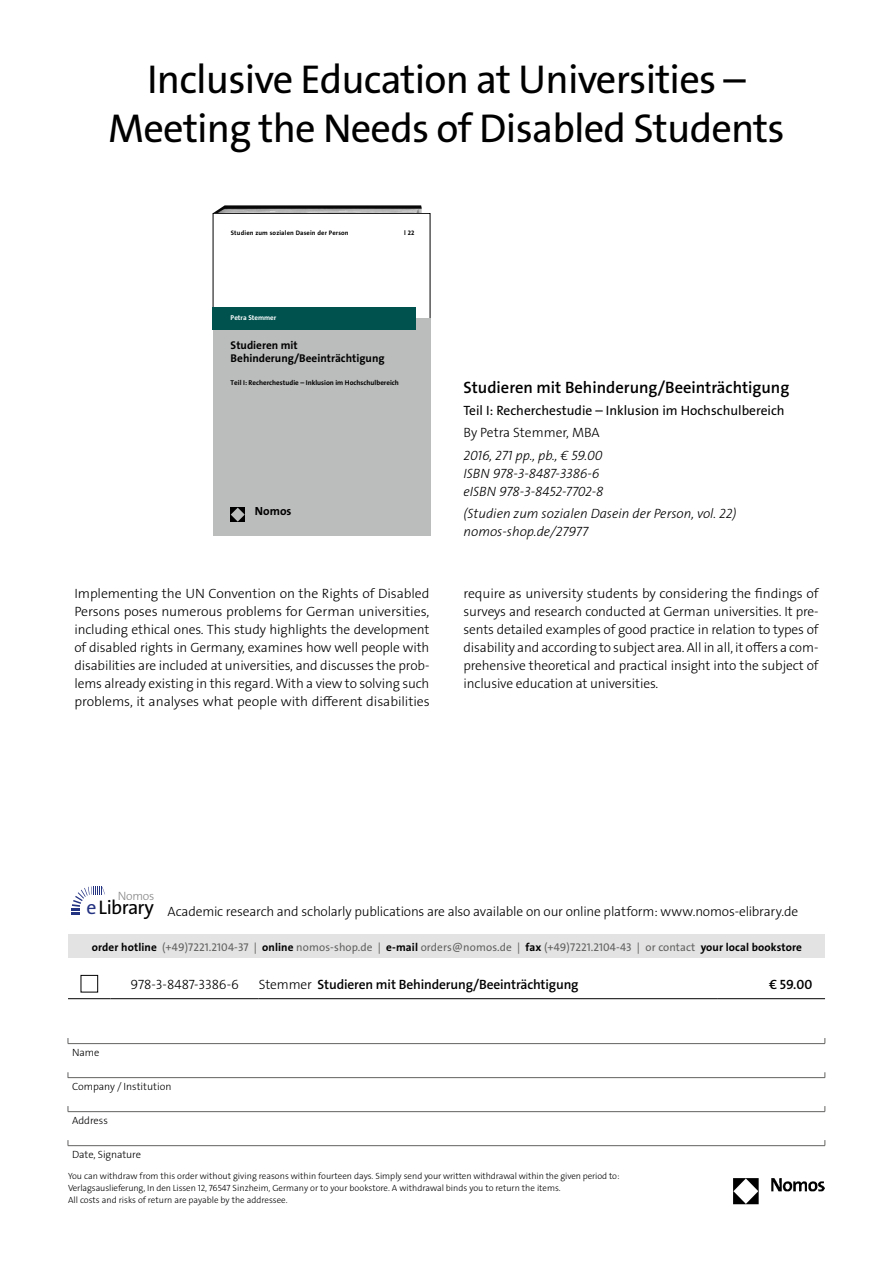
<style>
.page{position:relative;width:893px;height:1263px;background:#fff}
.page>*{position:absolute;margin:0;border:0;box-sizing:border-box;transform-origin:0 0}
.t1{font:40.5px/48.6px "The Sans Os F";letter-spacing:-.02em;color:#000;text-align:center}
.t2{font:19.8px "The Sans Os F";letter-spacing:-.03em;color:#000}
.t3{font:600 16.5px "The Sans Os F";color:#000}
.t4{font:300 13.5px/18px "The Sans Os F";letter-spacing:-.01em;color:#000;text-align:justify}
.t5{font:italic 300 13.5px/18px "The Sans Os F";color:#000}
.t6{font:600 13.5px "The Sans Os F";letter-spacing:-.01em;color:#000}
.t7{font:13.5px "The Sans Os F";color:#000}
.t8{font:300 12.15px "The Sans Os F";letter-spacing:-.02em;color:#868786}
.t9{font:700 11.85px "The Sans Os F";color:#000}
.t10{font:11.25px "The Sans Os F";letter-spacing:.01em;color:#626261}
.t11{font:700 11.25px/12.6px "The Sans Os F";color:#000}
.t12{font:300 10.5px "The Sans Os F";letter-spacing:-.01em;color:#000}
.t13{font:300 9px/12px "The Sans Os F";color:#000}
.t14{font:700 7.05px "The Sans Os F";color:#000}
.t15{font:700 7.05px "The Sans Os F";color:#fff}
.t16{font:700 6.45px "The Sans Os F";letter-spacing:.02em;color:#000}
.s1{color:#243282}
.s2{font-weight:700;color:#000}
.s3{font-weight:300}
</style>
<div class="page">
<hr style="left:68px;top:1043px;width:757px;height:1px;background:#626261">
<hr style="left:68px;top:1077px;width:757px;height:1px;background:#626261">
<hr style="left:68px;top:1111px;width:757px;height:1px;background:#626261">
<hr style="left:68px;top:1145px;width:757px;height:1px;background:#626261">
<img style="left:733px;top:1178px;width:92px;height:26px">
<img style="left:213px;top:205px;width:209px;height:8px">
<div style="left:213px;top:213px;width:217px;height:107px;border:1px solid #000"></div>
<div style="left:213px;top:318px;width:217px;height:218px;background:#bbbcbc"></div>
<div style="left:231px;top:507px;width:14px;height:15px;background:#000"></div>
<svg style="left:231px;top:508px;width:14px;height:14px"></svg>
<div style="left:213px;top:307px;width:203px;height:23px;background:#00524f"></div>
<hr style="left:68px;top:998px;width:43px;height:1px;background:#000">
<hr style="left:111px;top:998px;width:148px;height:1px;background:#000">
<hr style="left:259px;top:998px;width:459px;height:1px;background:#000">
<hr style="left:718px;top:998px;width:107px;height:1px;background:#000">
<div style="left:81px;top:975px;width:17px;height:17px;border:1px solid #000"></div>
<div style="left:68px;top:934px;width:757px;height:24px;background:#e3e3e3"></div>
<svg style="left:72px;top:886px;width:33px;height:28px"></svg>
<h1 class="t1" style="left:108px;top:55px;width:678px">Inclusive Education at Universities –<br>Meeting the Needs of Disabled Students</h1>
<p class="t16" style="left:231px;top:229px;width:119px">Studien zum sozialen Dasein der Person</p>
<p class="t16" style="left:404px;top:229px;width:12px">l 22</p>
<p class="t15" style="left:231px;top:313px;width:47px">Petra Stemmer</p>
<p class="t11" style="left:231px;top:339px;width:155px">Studieren mit<br>Behinderung/Beeinträchtigung</p>
<p class="t14" style="left:231px;top:378px;width:170px">Teil I: Recherchestudie – Inklusion im Hochschulbereich</p>
<p class="t9" style="left:255px;top:504px;width:38px">Nomos</p>
<p class="t3" style="left:463px;top:377px;width:327px">Studieren mit Behinderung/Beeinträchtigung</p>
<p class="t7" style="left:463px;top:402px;width:323px">Teil I: Recherchestudie – Inklusion im Hochschulbereich</p>
<p class="t4" style="left:463px;top:424px;width:138px">By Petra Stemmer, MBA</p>
<p class="t5" style="left:463px;top:446px;width:141px">2016, 271 pp., pb., € 59.00<br>ISBN 978-3-8487-3386-6 eISBN 978-3-8452-7702-8</p>
<p class="t5" style="left:463px;top:505px;width:275px">(Studien zum sozialen Dasein der Person, vol. 22) nomos-shop.de/27977</p>
<p class="t4" style="left:74px;top:584px;width:357px">Implementing the UN Convention on the Rights of Disabled Persons poses numerous problems for German universities, including ethical ones. This study highlights the development of disabled rights in Germany, examines how well people with disabilities are included at universities, and discusses the prob&shy;lems already existing in this regard. With a view to solving such problems, it analyses what people with different disabilities</p>
<p class="t4" style="left:463px;top:584px;width:357px">require as university students by considering the findings of surveys and research conducted at German universities. It pre&shy;sents detailed examples of good practice in relation to types of disability and according to subject area. All in all, it offers a com&shy;prehensive theoretical and practical insight into the subject of inclusive education at universities.</p>
<p class="t8" style="left:118px;top:888px;width:38px">Nomos</p>
<h2 class="t2" style="left:87px;top:895px;width:69px"><span class="s1">e</span>Library</h2>
<p class="t4" style="left:168px;top:903px;width:632px">Academic research and scholarly publications are also available on our online platform: www.nomos-elibrary.de</p>
<p class="t10" style="left:92px;top:940px;width:712px"><span class="s2">order hotline</span> (+49)7221.2104-37 | <span class="s2">online</span> nomos-shop.de | <span class="s2">e-mail</span> orders@nomos.de | <span class="s2">fax</span> (+49)7221.2104-43 | or contact <span class="s2">your local bookstore</span></p>
<p class="t4" style="left:130px;top:975px;width:110px">978-3-8487-3386-6</p>
<p class="t6" style="left:259px;top:975px;width:321px"><span class="s3">Stemmer</span> Studieren mit Behinderung/Beeinträchtigung</p>
<p class="t6" style="left:769px;top:975px;width:45px">€ 59.00</p>
<p class="t12" style="left:72px;top:1045px;width:29px">Name</p>
<p class="t12" style="left:72px;top:1079px;width:101px">Company / Institution</p>
<p class="t12" style="left:72px;top:1113px;width:37px">Address</p>
<p class="t12" style="left:72px;top:1147px;width:71px">Date, Signature</p>
<p class="t13" style="left:68px;top:1170px;width:553px">You can withdraw from this order without giving reasons within fourteen days. Simply send your written withdrawal within the given period to:<br>Verlagsauslieferung, In den Lissen 12, 76547 Sinzheim, Germany or to your bookstore. A withdrawal binds you to return the items.<br>All costs and risks of return are payable by the addressee.</p>
</div>
